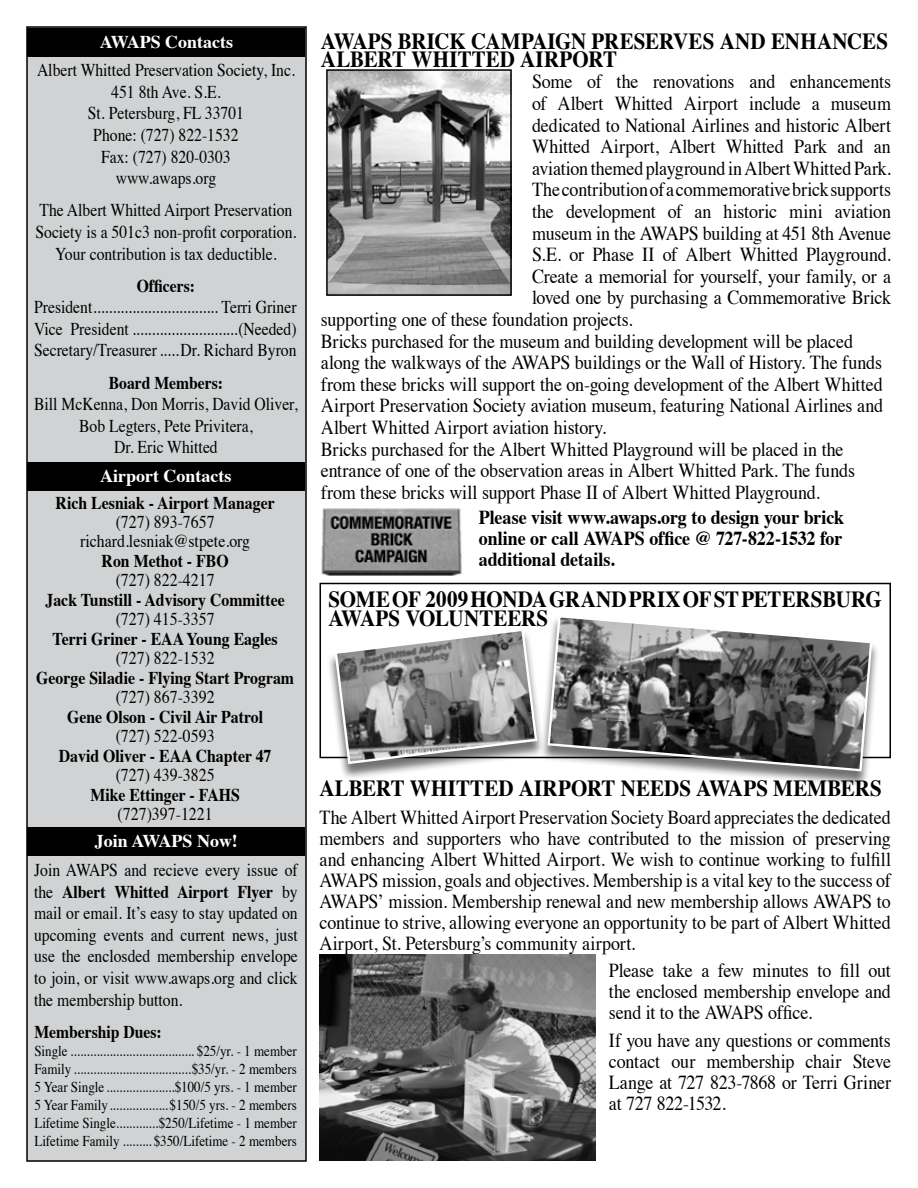
<style>
.page{position:relative;width:918px;height:1188px;background:#fff}
.page>*{position:absolute;margin:0;border:0;box-sizing:border-box;transform-origin:0 0}
.t1{font:700 23.1px/19.5px "Times";letter-spacing:.005em;color:#000;scale:.91 1}
.t2{font:19.8px/21px "Times";letter-spacing:-.01em;color:#000;text-align:justify;scale:.91 1}
.t3{font:700 19.8px/21px "Times";letter-spacing:-.01em;color:#000;text-align:justify;scale:.91 1}
.t4{font:19.8px "Times";letter-spacing:.01em;color:#000;scale:.91 1}
.t5{font:18px/21.6px "Times";color:#000;text-align:center;scale:.87 1}
.t6{font:700 18px "Times";color:#000;scale:.88 1}
.t7{font:18px/19.5px "Times";color:#000;text-align:center;scale:.88 1}
.t8{font:700 18px "Times";color:#fff}
.t9{font:700 18px "Times";color:#000;scale:.87 1}
.t10{font:15px/18px "Times";color:#000;text-align:justify;scale:.87 1}
.s1{font-weight:700}
</style>
<div class="page">
<div style="left:320px;top:583px;width:571px;height:175px;border:2px solid #000"></div>
<div style="left:27px;top:27px;width:279px;height:1134px;background:#d0d2d3"></div>
<div style="left:26px;top:26px;width:281px;height:1136px;border:2px solid #000"></div>
<div style="left:28px;top:28px;width:277px;height:29px;background:#000"></div>
<div style="left:27px;top:462px;width:277px;height:29px;background:#000"></div>
<div style="left:28px;top:827px;width:277px;height:28px;background:#000"></div>
<img style="left:329px;top:72px;width:180px;height:221px">
<div style="left:326px;top:69px;width:186px;height:227px;border:2px solid #000"></div>
<img style="left:320px;top:954px;width:275px;height:207px">
<img style="left:321px;top:508px;width:141px;height:68px">
<div style="left:538px;top:614px;width:340px;height:172px;background:#000;opacity:.56"></div>
<svg style="left:546px;top:614px;width:328px;height:159px"></svg>
<div style="left:325px;top:628px;width:218px;height:151px;background:#000;opacity:.56"></div>
<svg style="left:333px;top:627px;width:206px;height:138px"></svg>
<p class="t8" style="left:100px;top:25px;width:135px">AWAPS Contacts</p>
<p class="t5" style="left:37px;top:58px;width:298px">Albert Whitted Preservation Society, Inc.<br>451 8th Ave. S.E.<br>St. Petersburg, FL 33701<br>Phone: (727) 822-1532<br>Fax: (727) 820-0303<br>www.awaps.org</p>
<p class="t5" style="left:35px;top:198px;width:301px">The Albert Whitted Airport Preservation<br>Society is a 501c3 non-profit corporation.<br>Your contribution is tax deductible.</p>
<p class="t9" style="left:137px;top:268px;width:68px">Officers:</p>
<p class="t5" style="left:34px;top:295px;width:303px;text-align:justify">President................................ Terri Griner Vice President ...........................(Needed)<br>Secretary/Treasurer.....Dr. Richard Byron</p>
<p class="t9" style="left:109px;top:365px;width:133px">Board Members:</p>
<p class="t5" style="left:34px;top:392px;width:305px">Bill McKenna, Don Morris, David Oliver,<br>Bob Legters, Pete Privitera,<br>Dr. Eric Whitted</p>
<p class="t8" style="left:100px;top:459px;width:133px">Airport Contacts</p>
<p class="t6" style="left:56px;top:485px;width:250px">Rich Lesniak - Airport Manager</p>
<p class="t7" style="left:80px;top:511px;width:195px">(727) 893-7657 richard.lesniak@stpete.org</p>
<p class="t6" style="left:102px;top:544px;width:146px">Ron Methot - FBO</p>
<p class="t7" style="left:116px;top:569px;width:114px">(727) 822-4217</p>
<p class="t6" style="left:45px;top:583px;width:274px">Jack Tunstill - Advisory Committee</p>
<p class="t7" style="left:116px;top:608px;width:114px">(727) 415-3357</p>
<p class="t6" style="left:53px;top:622px;width:257px">Terri Griner - EAA Young Eagles</p>
<p class="t7" style="left:116px;top:647px;width:114px">(727) 822-1532</p>
<p class="t6" style="left:36px;top:661px;width:295px">George Siladie - Flying Start Program</p>
<p class="t7" style="left:116px;top:686px;width:114px">(727) 867-3392</p>
<p class="t6" style="left:67px;top:700px;width:224px">Gene Olson - Civil Air Patrol</p>
<p class="t7" style="left:116px;top:725px;width:114px">(727) 522-0593</p>
<p class="t6" style="left:59px;top:739px;width:243px">David Oliver - EAA Chapter 47</p>
<p class="t7" style="left:116px;top:764px;width:114px">(727) 439-3825</p>
<p class="t6" style="left:90px;top:778px;width:171px">Mike Ettinger - FAHS</p>
<p class="t7" style="left:118px;top:803px;width:109px">(727)397-1221</p>
<p class="t8" style="left:95px;top:824px;width:145px">Join AWAPS Now!</p>
<p class="t5" style="left:34px;top:858px;width:305px;text-align:justify">Join AWAPS and recieve every issue of the <span class="s1">Albert Whitted Airport Flyer</span> by mail or email. It’s easy to stay updated on upcoming events and current news, just use the enclosded membership envelope to join, or visit www.awaps.org and click the membership button.</p>
<p class="t9" style="left:34px;top:1014px;width:148px">Membership Dues:</p>
<p class="t10" style="left:34px;top:1040px;width:303px">Single ...................................... $25/yr. - 1 member Family ....................................$35/yr. - 2 members 5 Year Single .....................$100/5 yrs. - 1 member 5 Year Family..................$150/5 yrs. - 2 members Lifetime Single.............$250/Lifetime - 1 member Lifetime Family ......... $350/Lifetime - 2 members</p>
<p class="t1" style="left:321px;top:29px;width:116px">AWAPS Brick</p>
<p class="t1" style="left:471px;top:29px;width:33px">Campaign</p>
<p class="t1" style="left:592px;top:29px;width:30px">Preserves</p>
<p class="t1" style="left:720px;top:29px;width:18px">and</p>
<p class="t1" style="left:771px;top:29px;width:33px">Enhances</p>
<p class="t1" style="left:321px;top:47px;width:34px">Albert</p>
<p class="t1" style="left:411px;top:47px;width:40px">Whitted</p>
<p class="t1" style="left:520px;top:47px;width:33px">Airport</p>
<p class="t2" style="left:532px;top:70px;width:396px">Some of the renovations and enhancements</p>
<p class="t2" style="left:532px;top:91px;width:396px">of Albert Whitted Airport include a museum</p>
<p class="t2" style="left:532px;top:113px;width:396px">dedicated to National Airlines and historic Albert</p>
<p class="t4" style="left:532px;top:128px;width:396px">Whitted Airport, Albert Whitted Park and an</p>
<p class="t2" style="left:532px;top:156px;width:396px">aviation themed playground in Albert Whitted Park.</p>
<p class="t2" style="left:532px;top:178px;width:396px">The contribution of a commemorative brick supports</p>
<p class="t2" style="left:532px;top:199px;width:396px">the development of an historic mini aviation</p>
<p class="t2" style="left:532px;top:221px;width:396px">museum in the AWAPS building at 451 8th Avenue</p>
<p class="t2" style="left:532px;top:242px;width:396px">S.E. or Phase II of Albert Whitted Playground.</p>
<p class="t2" style="left:532px;top:264px;width:396px">Create a memorial for yourself, your family, or a</p>
<p class="t2" style="left:532px;top:286px;width:396px">loved one by purchasing a Commemorative Brick</p>
<p class="t2" style="left:321px;top:307px;width:344px">supporting one of these foundation projects.</p>
<p class="t2" style="left:321px;top:329px;width:586px">Bricks purchased for the museum and building development will be placed</p>
<p class="t2" style="left:321px;top:350px;width:618px">along the walkways of the AWAPS buildings or the Wall of History. The funds</p>
<p class="t2" style="left:321px;top:372px;width:619px">from these bricks will support the on-going development of the Albert Whitted</p>
<p class="t2" style="left:321px;top:394px;width:619px">Airport Preservation Society aviation museum, featuring National Airlines and</p>
<p class="t2" style="left:321px;top:415px;width:315px">Albert Whitted Airport aviation history.</p>
<p class="t2" style="left:321px;top:437px;width:576px">Bricks purchased for the Albert Whitted Playground will be placed in the</p>
<p class="t2" style="left:321px;top:458px;width:588px">entrance of one of the observation areas in Albert Whitted Park. The funds</p>
<p class="t2" style="left:321px;top:480px;width:550px">from these bricks will support Phase II of Albert Whitted Playground.</p>
<p class="t3" style="left:479px;top:504px;width:403px">Please visit www.awaps.org to design your brick online or call AWAPS office @ 727-822-1532 for additional details.</p>
<p class="t1" style="left:328px;top:587px;width:603px">Some of 2009 Honda Grand Prix of St Petersburg<br>AWAPS Volunteers</p>
<p class="t1" style="left:320px;top:776px;width:619px">ALBERT WHITTED AIRPORT NEEDS AWAPS MEMBERS</p>
<p class="t2" style="left:320px;top:805px;width:630px">The Albert Whitted Airport Preservation Society Board appreciates the dedicated members and supporters who have contributed to the mission of preserving and enhancing Albert Whitted Airport. We wish to continue working to fulfill AWAPS mission, goals and objectives. Membership is a vital key to the success of AWAPS’ mission. Membership renewal and new membership allows AWAPS to continue to strive, allowing everyone an opportunity to be part of Albert Whitted Airport, St. Petersburg’s community airport.</p>
<p class="t2" style="left:609px;top:958px;width:311px">Please take a few minutes to fill out the enclosed membership envelope and send it to the AWAPS office.</p>
<p class="t2" style="left:609px;top:1028px;width:311px">If you have any questions or comments contact our membership chair Steve Lange at 727 823-7868 or Terri Griner at 727 822-1532.</p>
</div>
